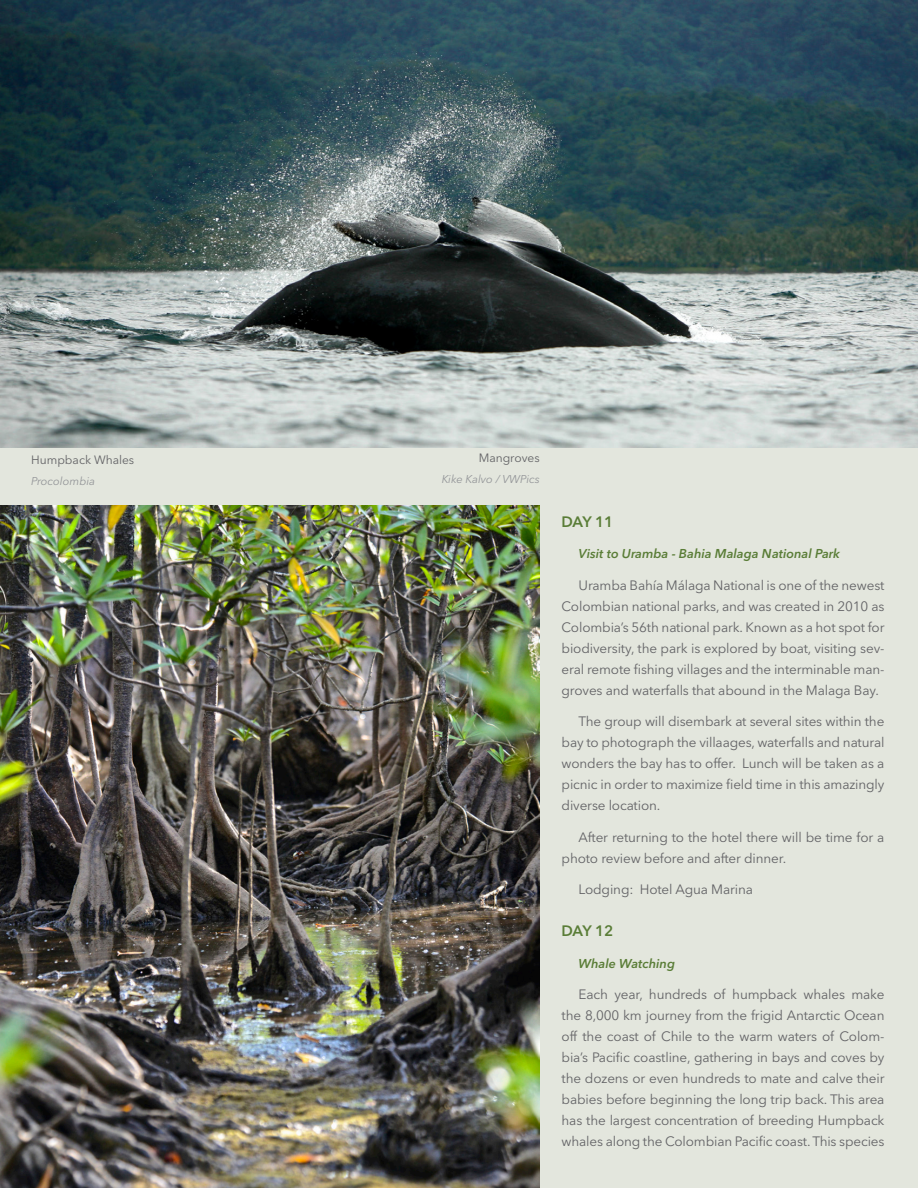
<style>
.page{position:relative;width:918px;height:1188px;background:#e3e6dd}
.page>*{position:absolute;margin:0;border:0;box-sizing:border-box;transform-origin:0 0}
.Titulos{font:600 15px "Avenir Next LT Pro";letter-spacing:-.025em;color:#5a7d37}
.Parrafos{font:13.5px/21px "Avenir Next LT Pro";letter-spacing:-.01em;color:#636366;text-align:justify}
.Subtitulo{font:italic 600 12.75px "Avenir Next LT Pro";color:#5a7d37}
.Pie_de_foto_GRIS_IZQ{font:12px "Avenir Next LT Pro";color:#636366}
.Pie_de_foto_AUTOR_GR{font:italic 11.25px "Avenir Next LT Pro";color:#939598}
</style>
<div class="page">
<img style="left:0;top:0;width:918px;height:448px">
<img style="left:0;top:506px;width:540px;height:682px">
<p class="Pie_de_foto_GRIS_IZQ" style="left:31px;top:453px;width:105px">Humpback Whales</p>
<p class="Pie_de_foto_AUTOR_GR" style="left:31px;top:474px;width:66px">Procolombia</p>
<p class="Pie_de_foto_GRIS_IZQ" style="left:479px;top:451px;width:63px">Mangroves</p>
<p class="Pie_de_foto_AUTOR_GR" style="left:442px;top:472px;width:100px">Kike Kalvo / VWPics</p>
<p class="Titulos" style="left:562px;top:512px;width:53px">DAY 11</p>
<p class="Subtitulo" style="left:579px;top:546px;width:263px">Visit to Uramba - Bahia Malaga National Park</p>
<p class="Parrafos" style="left:562px;top:574px;width:324px;text-indent:17px">Uramba Bahía Málaga National is one of the newest Colombian national parks, and was created in 2010 as Colombia’s 56th national park. Known as a hot spot for biodiversity, the park is explored by boat, visiting sev&shy;eral remote fishing villages and the interminable man&shy;groves and waterfalls that abound in the Malaga Bay.</p>
<p class="Parrafos" style="left:562px;top:711px;width:324px;text-indent:17px">The group will disembark at several sites within the bay to photograph the villaages, waterfalls and natural wonders the bay has to offer. Lunch will be taken as a picnic in order to maximize field time in this amazingly diverse location.</p>
<p class="Parrafos" style="left:562px;top:826px;width:324px;text-indent:17px">After returning to the hotel there will be time for a photo review before and after dinner.</p>
<p class="Parrafos" style="left:579px;top:879px;width:176px">Lodging: Hotel Agua Marina</p>
<p class="Titulos" style="left:562px;top:922px;width:53px">DAY 12</p>
<p class="Subtitulo" style="left:579px;top:955px;width:98px">Whale Watching</p>
<p class="Parrafos" style="left:562px;top:984px;width:324px;text-indent:17px">Each year, hundreds of humpback whales make the 8,000 km journey from the frigid Antarctic Ocean off the coast of Chile to the warm waters of Colom&shy;bia’s Pacific coastline, gathering in bays and coves by the dozens or even hundreds to mate and calve their babies before beginning the long trip back. This area has the largest concentration of breeding Humpback whales along the Colombian Pacific coast. This species</p>
</div>
